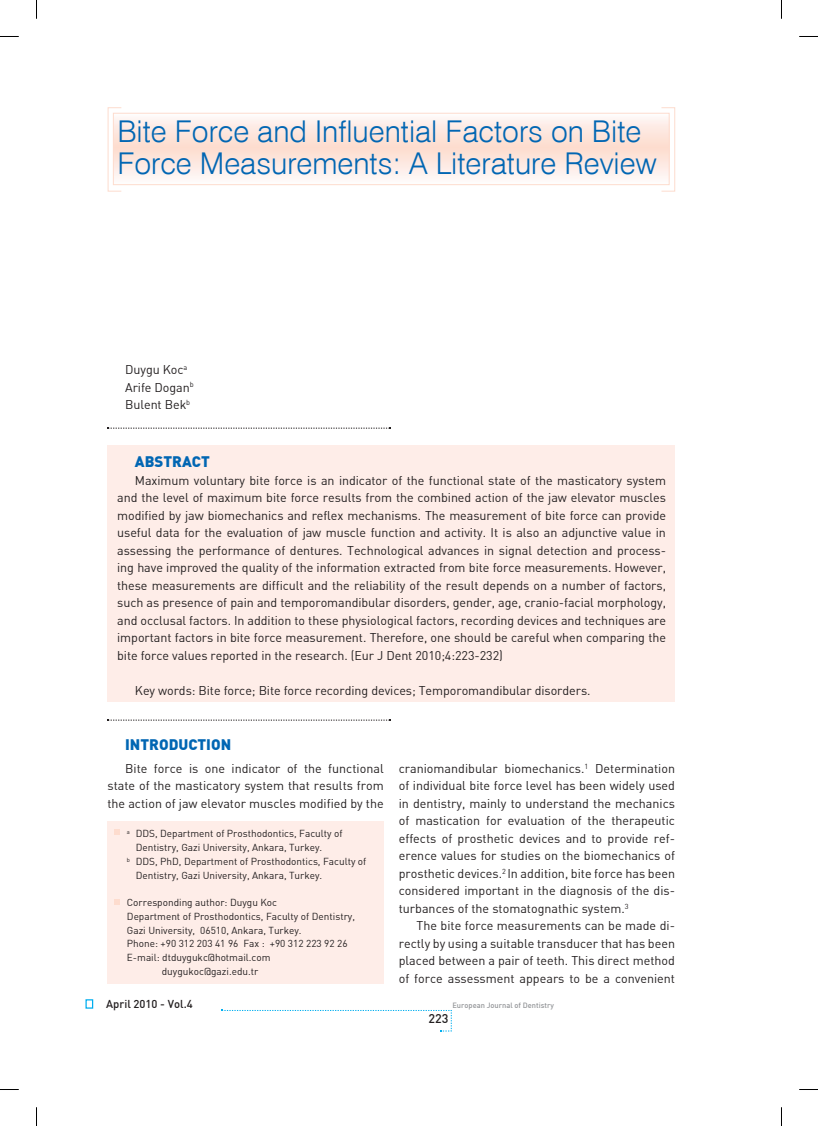
<style>
.page{position:relative;width:818px;height:1126px;background:#fff}
.page>*{position:absolute;margin:0;border:0;box-sizing:border-box;transform-origin:0 0}
.t1{font:300 30px/32.5px "Swiss 721 BT";color:#0166b3}
.t2{font:15px "Din B Black";color:#0166b3}
.t3{font:12.5px/17.5px "Din B Regular";color:#231f20;text-align:justify}
.t4{font:12.5px "Din B Medium";color:#231f20}
.t5{font:11.25px "Din B Medium";color:#231f20}
.t6{font:10px "Din B Regular";color:#231f20}
.t7{font:7.5px "Din B Medium";color:#939598}
</style>
<div class="page">
<div style="left:85px;top:999px;width:8px;height:9px;border:1px solid #00aeef"></div>
<svg style="left:222px;top:1009px;width:230px;height:22px"></svg>
<div style="left:107px;top:445px;width:567px;height:257px;background:#feede8"></div>
<div style="left:107px;top:820px;width:276px;height:163px;background:#feede8"></div>
<svg style="left:107px;top:427px;width:283px;height:2px"></svg>
<svg style="left:115px;top:118px;width:552px;height:60px;background:#fde7df"></svg>
<div style="left:113px;top:113px;width:556px;height:72px;border:1px solid #fddcce"></div>
<div style="left:108px;top:107px;width:14px;height:84px;border:1px solid #fddcce"></div>
<div style="left:660px;top:107px;width:14px;height:84px;border:1px solid #fddcce"></div>
<svg style="left:107px;top:719px;width:283px;height:1px"></svg>
<svg style="left:114px;top:829px;width:6px;height:6px"></svg>
<svg style="left:114px;top:899px;width:6px;height:6px"></svg>
<svg style="left:0;top:36px;width:19px;height:1px"></svg>
<svg style="left:799px;top:36px;width:18px;height:1px"></svg>
<svg style="left:0;top:1089px;width:19px;height:1px"></svg>
<svg style="left:799px;top:1089px;width:18px;height:1px"></svg>
<svg style="left:36px;top:0;width:1px;height:19px"></svg>
<svg style="left:36px;top:1107px;width:1px;height:18px"></svg>
<h1 class="t1" style="left:117px;top:115px;width:540px">Bite Force and Influential Factors on Bite<br>Force Measurements: A Literature Review</h1>
<p class="t3" style="left:125px;top:360px;width:70px;text-align:left">Duygu Koc<sup>a<br></sup>Arife Dogan<sup>b<br></sup>Bulent Bek<sup>b</sup></p>
<p class="t2" style="left:135px;top:451px;width:76px">ABSTRACT</p>
<p class="t3" style="left:117px;top:471px;width:550px;text-indent:18px">Maximum voluntary bite force is an indicator of the functional state of the masticatory system and the level of maximum bite force results from the combined action of the jaw elevator muscles modified by jaw biomechanics and reflex mechanisms. The measurement of bite force can provide useful data for the evaluation of jaw muscle function and activity. It is also an adjunctive value in assessing the performance of dentures. Technological advances in signal detection and process&shy;ing have improved the quality of the information extracted from bite force measurements. However, these measurements are difficult and the reliability of the result depends on a number of factors, such as presence of pain and temporomandibular disorders, gender, age, cranio-facial morphology, and occlusal factors. In addition to these physiological factors, recording devices and techniques are important factors in bite force measurement. Therefore, one should be careful when comparing the bite force values reported in the research. (Eur J Dent 2010;4:223-232)</p>
<p class="t3" style="left:135px;top:681px;width:457px">Key words: Bite force; Bite force recording devices; Temporomandibular disorders.</p>
<p class="t2" style="left:125px;top:734px;width:107px">INTRODUCTION</p>
<p class="t3" style="left:107px;top:759px;width:277px;text-indent:18px">Bite force is one indicator of the functional state of the masticatory system that results from the action of jaw elevator muscles modified by the</p>
<p class="t3" style="left:398px;top:759px;width:277px">craniomandibular biomechanics.<sup>1</sup> Determination of individual bite force level has been widely used in dentistry, mainly to understand the mechanics of mastication for evaluation of the therapeutic effects of prosthetic devices and to provide ref&shy;erence values for studies on the biomechanics of prosthetic devices.<sup>2</sup> In addition, bite force has been considered important in the diagnosis of the dis&shy;turbances of the stomatognathic system.<sup>3</sup></p>
<p class="t3" style="left:398px;top:916px;width:278px;text-indent:18px">The bite force measurements can be made di&shy;rectly by using a suitable transducer that has been placed between a pair of teeth. This direct method of force assessment appears to be a convenient</p>
<p class="t6" style="left:127px;top:827px;width:217px"><sup>a</sup> DDS, Department of Prosthodontics, Faculty of</p>
<p class="t6" style="left:136px;top:841px;width:188px">Dentistry, Gazi University, Ankara, Turkey.</p>
<p class="t6" style="left:127px;top:855px;width:241px"><sup>b</sup> DDS, PhD, Department of Prosthodontics, Faculty of</p>
<p class="t6" style="left:136px;top:868px;width:188px">Dentistry, Gazi University, Ankara, Turkey.</p>
<p class="t6" style="left:127px;top:896px;width:152px">Corresponding author: Duygu Koc</p>
<p class="t6" style="left:127px;top:910px;width:229px">Department of Prosthodontics, Faculty of Dentistry,</p>
<p class="t6" style="left:127px;top:923px;width:176px">Gazi University, 06510, Ankara, Turkey.</p>
<p class="t6" style="left:127px;top:937px;width:222px">Phone: +90 312 203 41 96 Fax : +90 312 223 92 26</p>
<p class="t6" style="left:127px;top:951px;width:145px">E-mail: dtduygukc@hotmail.com</p>
<p class="t6" style="left:162px;top:965px;width:98px">duygukoc@gazi.edu.tr</p>
<p class="t5" style="left:106px;top:996px;width:88px">April 2010 - Vol.4</p>
<p class="t7" style="left:452px;top:1000px;width:103px">European Journal of Dentistry</p>
<p class="t4" style="left:428px;top:1010px;width:21px">223</p>
</div>
